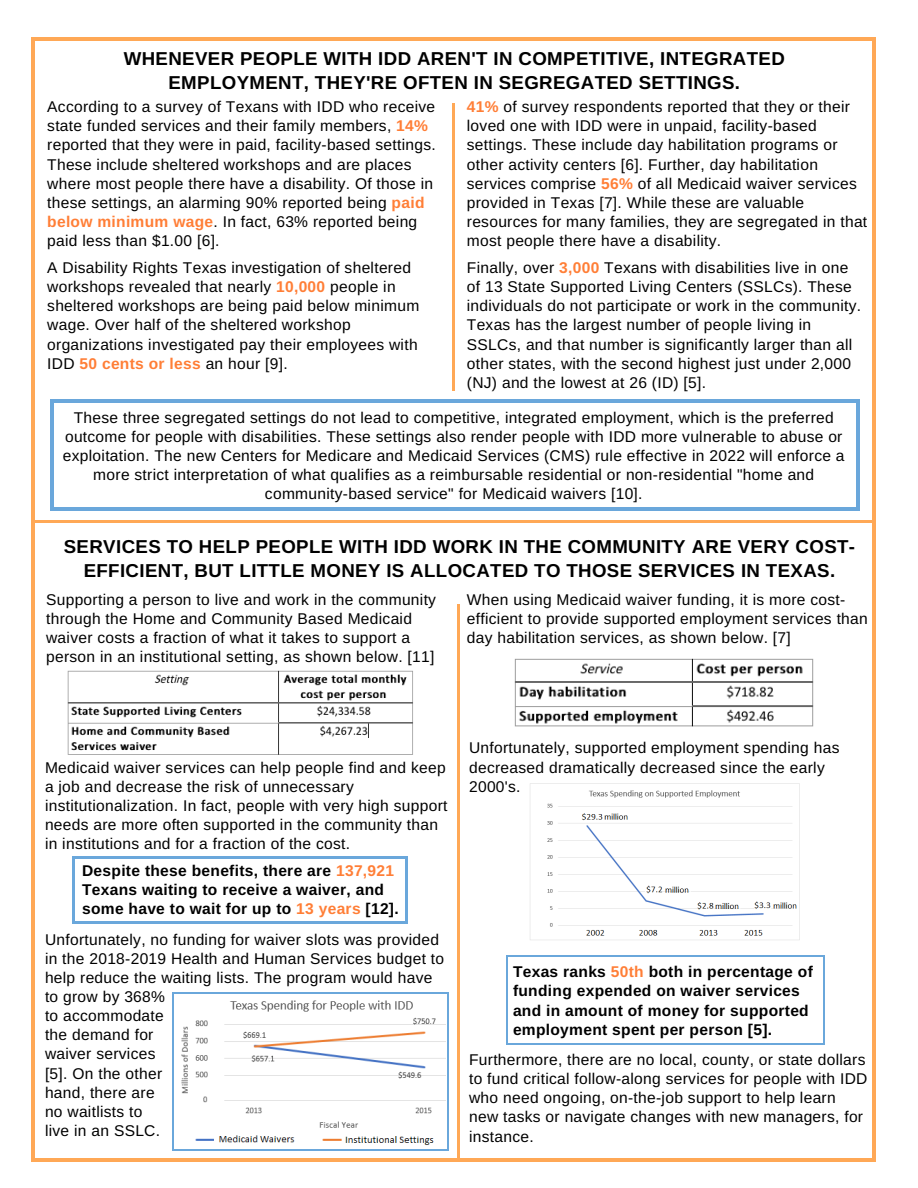
<style>
.page{position:relative;width:918px;height:1188px;background:#fff}
.page>*{position:absolute;margin:0;border:0;box-sizing:border-box;transform-origin:0 0}
.t1{font:700 18.75px/23.7px "Arimo";letter-spacing:.02em;color:#000;text-align:center}
.t2{font:15.6px/19.2px "Arimo";letter-spacing:.02em;color:#000}
.t3{font:700 15.6px/19.2px "Arimo";letter-spacing:.02em;color:#000}
.s1{font-weight:700;color:#ff7e36}
.s2{color:#ff7e36}
</style>
<div class="page">
<hr style="left:32px;top:41px;width:3px;height:1118px;background:#ffa856">
<hr style="left:873px;top:41px;width:3px;height:1118px;background:#ffa856">
<hr style="left:35px;top:1158px;width:838px;height:4px;background:#ffa856">
<svg style="left:873px;top:37px;width:3px;height:4px"></svg>
<svg style="left:32px;top:37px;width:3px;height:4px"></svg>
<hr style="left:35px;top:37px;width:838px;height:4px;background:#ffa856">
<hr style="left:172px;top:994px;width:2px;height:156px;background:#6aa7db">
<hr style="left:447px;top:994px;width:2px;height:156px;background:#6aa7db">
<hr style="left:173px;top:1149px;width:275px;height:2px;background:#6aa7db">
<hr style="left:173px;top:992px;width:275px;height:2px;background:#6aa7db">
<hr style="left:51px;top:402px;width:3px;height:106px;background:#6aa7db">
<hr style="left:856px;top:402px;width:3px;height:106px;background:#6aa7db">
<hr style="left:54px;top:508px;width:802px;height:3px;background:#6aa7db">
<hr style="left:54px;top:400px;width:802px;height:3px;background:#6aa7db">
<hr style="left:859px;top:520px;width:17px;height:3px;background:#ffa856">
<hr style="left:36px;top:520px;width:16px;height:3px;background:#ffa856">
<hr style="left:747px;top:520px;width:113px;height:3px;background:#ffa856">
<hr style="left:635px;top:520px;width:113px;height:3px;background:#ffa856">
<hr style="left:523px;top:520px;width:112px;height:3px;background:#ffa856">
<hr style="left:411px;top:520px;width:112px;height:3px;background:#ffa856">
<hr style="left:298px;top:520px;width:113px;height:3px;background:#ffa856">
<hr style="left:186px;top:520px;width:113px;height:3px;background:#ffa856">
<hr style="left:74px;top:520px;width:112px;height:3px;background:#ffa856">
<hr style="left:51px;top:520px;width:23px;height:3px;background:#ffa856">
<hr style="left:452px;top:103px;width:3px;height:16px;background:#ffa856">
<hr style="left:452px;top:375px;width:3px;height:16px;background:#ffa856">
<hr style="left:452px;top:119px;width:3px;height:112px;background:#ffa856">
<hr style="left:452px;top:231px;width:3px;height:113px;background:#ffa856">
<hr style="left:452px;top:343px;width:3px;height:32px;background:#ffa856">
<img style="left:67px;top:670px;width:346px;height:85px">
<img style="left:514px;top:658px;width:300px;height:69px">
<hr style="left:72px;top:858px;width:2px;height:63px;background:#6aa7db">
<hr style="left:405px;top:858px;width:2px;height:63px;background:#6aa7db">
<hr style="left:74px;top:921px;width:331px;height:2px;background:#6aa7db">
<hr style="left:74px;top:856px;width:331px;height:3px;background:#6aa7db">
<hr style="left:457px;top:604px;width:3px;height:16px;background:#ffa856">
<hr style="left:457px;top:1142px;width:3px;height:17px;background:#ffa856">
<hr style="left:457px;top:620px;width:3px;height:113px;background:#ffa856">
<hr style="left:457px;top:732px;width:3px;height:113px;background:#ffa856">
<hr style="left:457px;top:844px;width:3px;height:113px;background:#ffa856">
<hr style="left:457px;top:957px;width:3px;height:112px;background:#ffa856">
<hr style="left:457px;top:1069px;width:3px;height:74px;background:#ffa856">
<hr style="left:506px;top:957px;width:2px;height:86px;background:#6aa7db">
<hr style="left:823px;top:957px;width:1px;height:86px;background:#6aa7db">
<hr style="left:508px;top:1043px;width:315px;height:2px;background:#6aa7db">
<hr style="left:508px;top:955px;width:315px;height:2px;background:#6aa7db">
<img style="left:181px;top:1000px;width:265px;height:145px">
<img style="left:530px;top:783px;width:270px;height:157px">
<p class="t1" style="left:124px;top:47px;width:663px">WHENEVER PEOPLE WITH IDD AREN'T IN COMPETITIVE, INTEGRATED<br>EMPLOYMENT, THEY'RE OFTEN IN SEGREGATED SETTINGS.</p>
<p class="t2" style="left:467px;top:97px;width:402px"><span class="s1">41%</span> of survey respondents reported that they or their loved one with IDD were in unpaid, facility-based settings. These include day habilitation programs or other activity centers [6]. Further, day habilitation services comprise <span class="s1">56%</span> of all Medicaid waiver services provided in Texas [7]. While these are valuable resources for many families, they are segregated in that most people there have a disability.</p>
<p class="t2" style="left:47px;top:97px;width:390px">According to a survey of Texans with IDD who receive state funded services and their family members, <span class="s1">14% </span>reported that they were in paid, facility-based settings.<br>These include sheltered workshops and are places where most people there have a disability. Of those in these settings, an alarming 90% reported being <span class="s1">paid below minimum wage</span>. In fact, 63% reported being paid less than $1.00 [6].</p>
<p class="t2" style="left:467px;top:258px;width:396px">Finally, over <span class="s1">3,000</span> Texans with disabilities live in one of 13 State Supported Living Centers (SSLCs). These individuals do not participate or work in the community.<br>Texas has the largest number of people living in SSLCs, and that number is significantly larger than all other states, with the second highest just under 2,000 (NJ) and the lowest at 26 (ID) [5].</p>
<p class="t2" style="left:63px;top:408px;width:783px;text-align:center">These three segregated settings do not lead to competitive, integrated employment, which is the preferred outcome for people with disabilities. These settings also render people with IDD more vulnerable to abuse or exploitation. The new Centers for Medicare and Medicaid Services (CMS) rule effective in 2022 will enforce a more strict interpretation of what qualifies as a reimbursable residential or non-residential "home and community-based service" for Medicaid waivers [10].</p>
<p class="t1" style="left:64px;top:535px;width:793px">SERVICES TO HELP PEOPLE WITH IDD WORK IN THE COMMUNITY ARE VERY COST-<br>EFFICIENT, BUT LITTLE MONEY IS ALLOCATED TO THOSE SERVICES IN TEXAS.</p>
<p class="t2" style="left:46px;top:590px;width:391px">Supporting a person to live and work in the community through the Home and Community Based Medicaid waiver costs a fraction of what it takes to support a person in an institutional setting, as shown below. [11]</p>
<p class="t2" style="left:467px;top:590px;width:402px">When using Medicaid waiver funding, it is more cost&shy;efficient to provide supported employment services than day habilitation services, as shown below. [7]</p>
<p class="t2" style="left:47px;top:258px;width:374px">A Disability Rights Texas investigation of sheltered workshops revealed that nearly <span class="s1">10,000</span> people in sheltered workshops are being paid below minimum wage. Over half of the sheltered workshop organizations investigated pay their employees with IDD <span class="s1">50 cents or less</span> an hour [9].</p>
<p class="t2" style="left:45px;top:758px;width:404px">Medicaid waiver services can help people find and keep a job and decrease the risk of unnecessary institutionalization. In fact, people with very high support needs are more often supported in the community than in institutions and for a fraction of the cost.</p>
<p class="t3" style="left:82px;top:861px;width:318px">Despite these benefits, there are <span class="s2">137,921<br></span>Texans waiting to receive a waiver, and some have to wait for up to <span class="s2">13 years</span> [12].</p>
<p class="t2" style="left:45px;top:930px;width:401px">Unfortunately, no funding for waiver slots was provided in the 2018-2019 Health and Human Services budget to help reduce the waiting lists. The program would have to grow by 368%<br>to accommodate<br>the demand for<br>waiver services<br>[5]. On the other<br>hand, there are<br>no waitlists to<br>live in an SSLC.</p>
<p class="t2" style="left:469px;top:738px;width:372px">Unfortunately, supported employment spending has decreased dramatically decreased since the early<br>2000's.</p>
<p class="t3" style="left:513px;top:962px;width:301px">Texas ranks <span class="s2">50th</span> both in percentage of funding expended on waiver services and in amount of money for supported employment spent per person [5].</p>
<p class="t2" style="left:469px;top:1050px;width:400px">Furthermore, there are no local, county, or state dollars to fund critical follow-along services for people with IDD who need ongoing, on-the-job support to help learn new tasks or navigate changes with new managers, for instance.</p>
</div>
